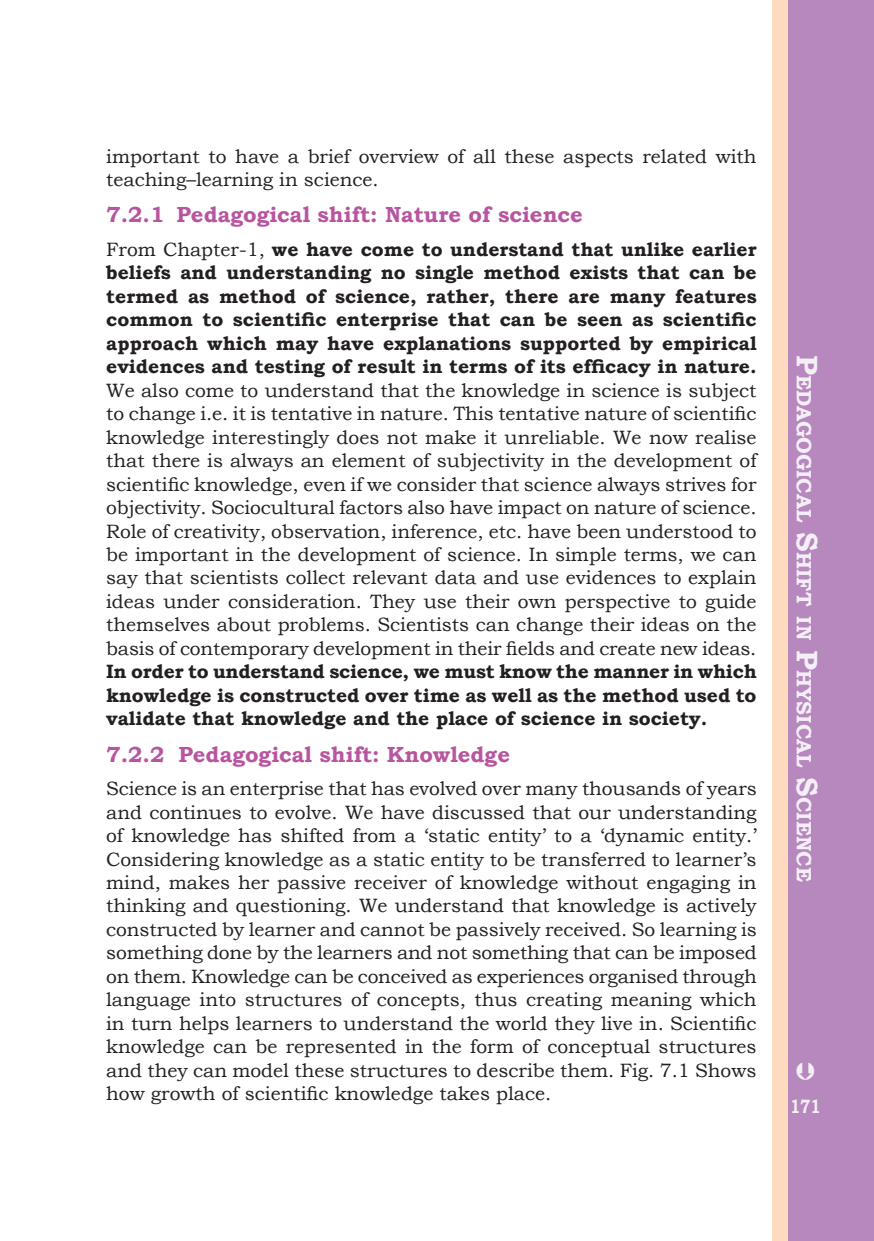
<style>
.page{position:relative;width:874px;height:1241px;background:#fff}
.page>*{position:absolute;margin:0;border:0;box-sizing:border-box;transform-origin:0 0}
.t1{font:700 21.88px "Bookman Old Style";color:#b855a0}
.t2{font:700 20.82px "Bookman Old Style";color:#f4eff7}
.t3{font:19.25px/23.4px "Bookman Old Style";color:#231f20;text-align:justify}
.t4{font:700 19.25px/23.4px "Bookman Old Style";color:#231f20;text-align:justify}
.t5{font:700 19.25px "Bookman Old Style";color:#f4eff7;scale:.8 1}
.s1{font-weight:400}
.s2{font-size:29.75px}
</style>
<div class="page">
<div style="left:787px;top:0;width:86px;height:1240px;background:#b788bd"></div>
<div style="left:771px;top:0;width:16px;height:1240px;background:#fedbbf"></div>
<svg style="left:796px;top:1062px;width:17px;height:17px"></svg>
<p class="t3" style="left:106px;top:144px;width:651px">important to have a brief overview of all these aspects related with teaching–learning in science.</p>
<p class="t1" style="left:106px;top:199px;width:478px">7.2.1 Pedagogical shift: Nature of science</p>
<p class="t4" style="left:106px;top:237px;width:651px"><span class="s1">From Chapter-1,</span> we have come to understand that unlike earlier beliefs and understanding no single method exists that can be termed as method of science, rather, there are many features common to scientific enterprise that can be seen as scientific approach which may have explanations supported by empirical evidences and testing of result in terms of its efficacy in nature.</p>
<p class="t3" style="left:106px;top:378px;width:651px">We also come to understand that the knowledge in science is subject to change i.e. it is tentative in nature. This tentative nature of scientific knowledge interestingly does not make it unreliable. We now realise that there is always an element of subjectivity in the development of scientific knowledge, even if we consider that science always strives for objectivity. Sociocultural factors also have impact on nature of science.<br>Role of creativity, observation, inference, etc. have been understood to be important in the development of science. In simple terms, we can say that scientists collect relevant data and use evidences to explain ideas under consideration. They use their own perspective to guide themselves about problems. Scientists can change their ideas on the basis of contemporary development in their fields and create new ideas.</p>
<p class="t4" style="left:106px;top:659px;width:651px">In order to understand science, we must know the manner in which knowledge is constructed over time as well as the method used to validate that knowledge and the place of science in society.</p>
<p class="t1" style="left:106px;top:738px;width:405px">7.2.2 Pedagogical shift: Knowledge</p>
<p class="t3" style="left:106px;top:776px;width:651px">Science is an enterprise that has evolved over many thousands of years and continues to evolve. We have discussed that our understanding of knowledge has shifted from a ‘static entity’ to a ‘dynamic entity.’ Considering knowledge as a static entity to be transferred to learner’s mind, makes her passive receiver of knowledge without engaging in thinking and questioning. We understand that knowledge is actively constructed by learner and cannot be passively received. So learning is something done by the learners and not something that can be imposed on them. Knowledge can be conceived as experiences organised through language into structures of concepts, thus creating meaning which in turn helps learners to understand the world they live in. Scientific knowledge can be represented in the form of conceptual structures and they can model these structures to describe them. Fig. 7.1 Shows how growth of scientific knowledge takes place.</p>
<p class="t2" style="left:818px;top:355px;width:528px;rotate:90deg"><span class="s2">P</span>edagogical <span class="s2">S</span>hift in <span class="s2">P</span>hysical <span class="s2">S</span>cience</p>
<p class="t5" style="left:789px;top:1092px;width:40px">171</p>
</div>
